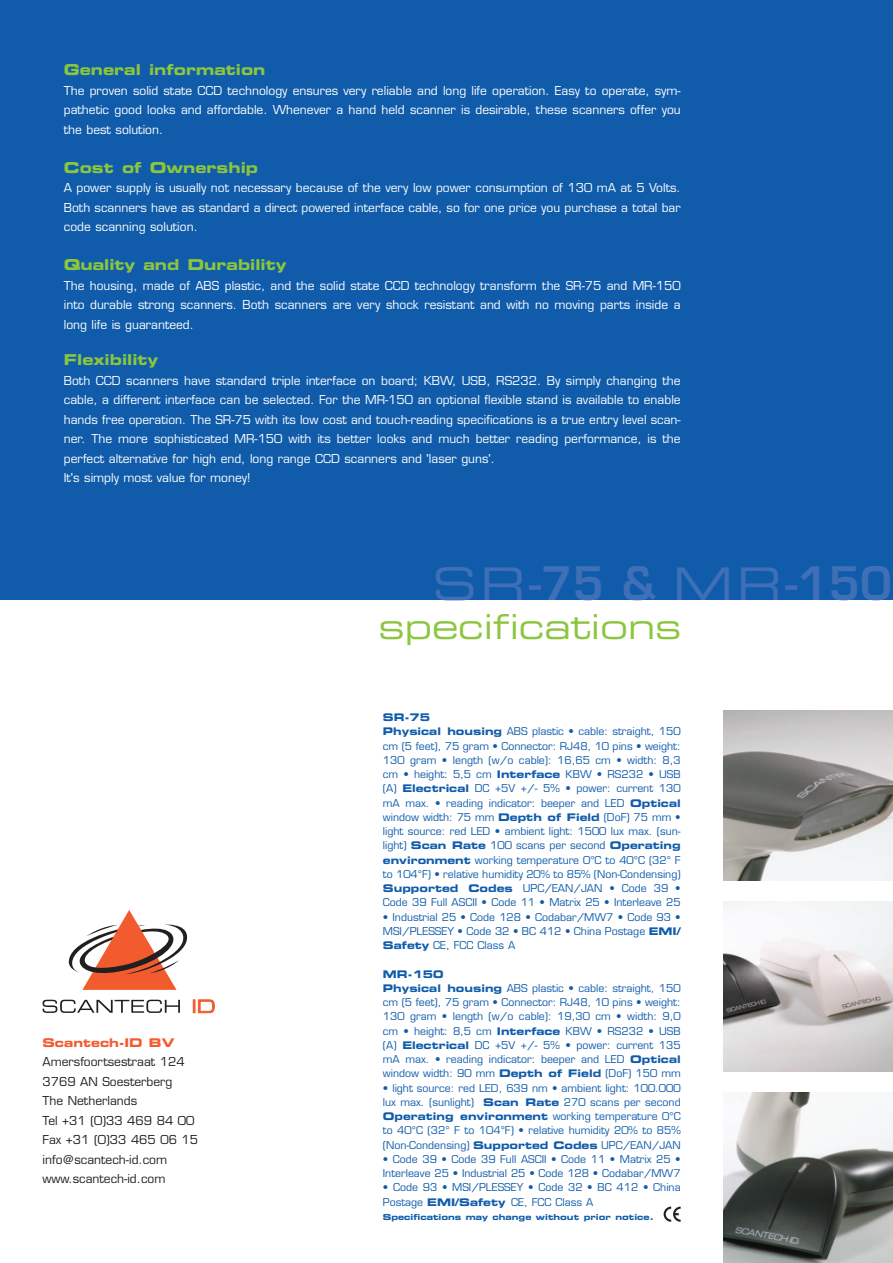
<style>
.page{position:relative;width:893px;height:1263px;background:#fff}
.page>*{position:absolute;margin:0;border:0;box-sizing:border-box;transform-origin:0 0}
.t1{font:600 45px "Eurostile";color:#3f70b7}
.t2{font:34.5px "Eurostile Extended Two";letter-spacing:-.005em;color:#8cc63e}
.t3{font:15px "Eurostile Bold Extended Two";color:#8cc63e}
.t4{font:12px/19.5px "Eurostile";color:#fff;text-align:justify}
.t5{font:12px/19.5px "Eurostile";color:#231f20}
.t6{font:12px "Eurostile Bold Extended Two";color:#f15b2e}
.t7{font:10.5px/14.2px "Eurostile";color:#105cab;text-align:justify}
.t8{font:10.5px "Eurostile Bold Extended Two";color:#105cab}
.t9{font:8.25px "Eurostile Bold Extended Two";color:#105cab}
.s1{font-family:"Eurostile Extended Two";font-weight:400}
.s2{font-family:"Eurostile Bold Extended Two"}
</style>
<div class="page">
<div style="left:0;top:0;width:892px;height:600px;background:#105cab"></div>
<img style="left:723px;top:710px;width:169px;height:170px">
<img style="left:723px;top:901px;width:169px;height:170px">
<img style="left:723px;top:1093px;width:169px;height:170px">
<svg style="left:663px;top:1207px;width:17px;height:15px"></svg>
<svg style="left:43px;top:1000px;width:137px;height:13px"></svg>
<svg style="left:193px;top:1000px;width:21px;height:13px"></svg>
<svg style="left:69px;top:910px;width:119px;height:80px"></svg>
<h3 class="t3" style="left:64px;top:65px;width:203px">General information</h3>
<p class="t4" style="left:64px;top:82px;width:618px">The proven solid state CCD technology ensures very reliable and long life operation. Easy to operate, sym&shy;pathetic good looks and affordable. Whenever a hand held scanner is desirable, these scanners offer you the best solution.</p>
<h3 class="t3" style="left:64px;top:162px;width:196px">Cost of Ownership</h3>
<p class="t4" style="left:64px;top:180px;width:618px">A power supply is usually not necessary because of the very low power consumption of 130 mA at 5 Volts.<br>Both scanners have as standard a direct powered interface cable, so for one price you purchase a total bar code scanning solution.</p>
<h3 class="t3" style="left:64px;top:260px;width:224px">Quality and Durability</h3>
<p class="t4" style="left:64px;top:277px;width:618px">The housing, made of ABS plastic, and the solid state CCD technology transform the SR-75 and MR-150 into durable strong scanners. Both scanners are very shock resistant and with no moving parts inside a long life is guaranteed.</p>
<h3 class="t3" style="left:64px;top:355px;width:96px">Flexibility</h3>
<p class="t4" style="left:64px;top:372px;width:618px;text-align:left">Both CCD scanners have standard triple interface on board; KBW, USB, RS232. By simply changing the cable, a different interface can be selected. For the MR-150 an optional flexible stand is available to enable hands free operation. The SR-75 with its low cost and touch-reading specifications is a true entry level scan&shy;ner. The more sophisticated MR-150 with its better looks and much better reading performance, is the perfect alternative for high end, long range CCD scanners and 'laser guns'.<br>It's simply most value for money!</p>
<p class="t6" style="left:43px;top:1038px;width:133px">Scantech-ID BV</p>
<p class="t5" style="left:43px;top:1053px;width:157px">Amersfoortsestraat 124<br>3769 AN Soesterberg<br>The Netherlands<br>Tel +31 (0)33 469 84 00<br>Fax +31 (0)33 465 06 15 info@scantech-id.com www.scantech-id.com</p>
<h1 class="t1" style="left:432px;top:566px;width:461px"><span class="s1">SR</span>-75 &amp; <span class="s1">MR</span>-150</h1>
<h2 class="t2" style="left:378px;top:614px;width:304px">specifications</h2>
<p class="t8" style="left:383px;top:714px;width:49px">SR-75</p>
<p class="t7" style="left:383px;top:726px;width:299px"><span class="s2">Physical housing</span> ABS plastic • cable: straight, 150 cm (5 feet), 75 gram • Connector: RJ48, 10 pins • weight:<br>130 gram • length (w/o cable): 16,65 cm • width: 8,3 cm • height: 5,5 cm <span class="s2">Interface</span> KBW • RS232 • USB (A) <span class="s2">Electrical</span> DC +5V +/- 5% • power: current 130 mA max. • reading indicator: beeper and LED <span class="s2">Optical </span>window width: 75 mm <span class="s2">Depth of Field</span> (DoF) 75 mm • light source: red LED • ambient light: 1500 lux max. (sun&shy;light) <span class="s2">Scan Rate</span> 100 scans per second <span class="s2">Operating environment</span> working temperature 0°C to 40°C (32° F to 104°F) • relative humidity 20% to 85% (Non-Condensing)<br><span class="s2">Supported Codes</span> UPC/EAN/JAN • Code 39 • Code 39 Full ASCII • Code 11 • Matrix 25 • Interleave 25</p>
<p class="t7" style="left:383px;top:911px;width:299px">• Industrial 25 • Code 128 • Codabar/MW7 • Code 93 • MSI/PLESSEY • Code 32 • BC 412 • China Postage <span class="s2">EMI/ Safety</span> CE, FCC Class A</p>
<p class="t8" style="left:383px;top:970px;width:62px">MR-150</p>
<p class="t7" style="left:383px;top:982px;width:299px"><span class="s2">Physical housing</span> ABS plastic • cable: straight, 150 cm (5 feet), 75 gram • Connector: RJ48, 10 pins • weight:<br>130 gram • length (w/o cable): 19,30 cm • width: 9,0 cm • height: 8,5 cm <span class="s2">Interface</span> KBW • RS232 • USB (A) <span class="s2">Electrical</span> DC +5V +/- 5% • power: current 135 mA max. • reading indicator: beeper and LED <span class="s2">Optical </span>window width: 90 mm <span class="s2">Depth of Field</span> (DoF) 150 mm</p>
<p class="t7" style="left:383px;top:1082px;width:299px">• light source: red LED, 639 nm • ambient light: 100.000 lux max. (sunlight) <span class="s2">Scan Rate</span> 270 scans per second <span class="s2">Operating environment</span> working temperature 0°C to 40°C (32° F to 104°F) • relative humidity 20% to 85% (Non-Condensing) <span class="s2">Supported Codes</span> UPC/EAN/JAN</p>
<p class="t7" style="left:383px;top:1153px;width:299px">• Code 39 • Code 39 Full ASCII • Code 11 • Matrix 25 •<br>Interleave 25 • Industrial 25 • Code 128 • Codabar/MW7</p>
<p class="t7" style="left:383px;top:1181px;width:299px">• Code 93 • MSI/PLESSEY • Code 32 • BC 412 • China<br>Postage <span class="s2">EMI/Safety</span> CE, FCC Class A</p>
<p class="t9" style="left:383px;top:1214px;width:272px">Specifications may change without prior notice.</p>
</div>
